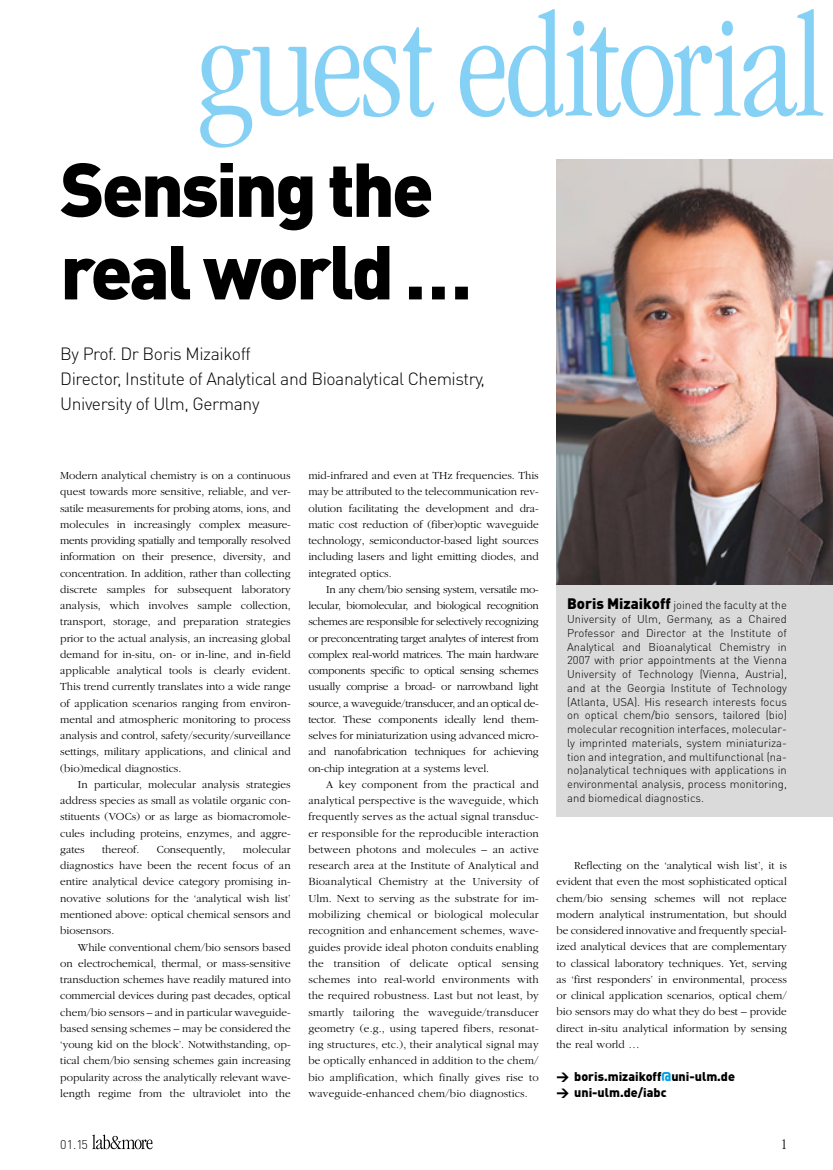
<style>
.page{position:relative;width:833px;height:1170px;background:#fff}
.page>*{position:absolute;margin:0;border:0;box-sizing:border-box;transform-origin:0 0}
.t1{font:300 condensed 150px "Garamond";letter-spacing:-.015em;color:#85d1f5}
.t2{font:900 75px/82.5px "DIN Pro";letter-spacing:-.04em;color:#000}
.t3{font:300 17.5px/25px "DIN Pro";letter-spacing:-.025em;color:#000}
.t4{font:300 condensed 15px "Garamond";color:#000}
.t5{font:900 12.5px/16.2px "DIN Pro";color:#000}
.t6{font:300 12.5px "DIN";color:#000}
.t7{font:300 11.25px/16.2px "Garamond";color:#000;text-align:justify}
.t8{font:300 11.25px/13.8px "DIN Pro";color:#000;text-align:justify}
.s1{font-family:"DIN";font-weight:900;font-size:15px}
.s2{font-family:"DIN"}
.s3{color:#009ee3}
</style>
<div class="page">
<svg style="left:92px;top:1134px;width:60px;height:15px"></svg>
<img style="left:556px;top:159px;width:277px;height:426px">
<div style="left:556px;top:585px;width:277px;height:231px;background:#dadada"></div>
<h1 class="t1" style="left:194px;top:-13px;width:633px">guest editorial</h1>
<h2 class="t2" style="left:60px;top:145px;width:413px">Sensing the real world …</h2>
<h3 class="t3" style="left:60px;top:340px;width:426px">By Prof. Dr Boris Mizaikoff<br>Director, Institute of Analytical and Bioanalytical Chemistry,<br>University of Ulm, Germany</h3>
<p class="t7" style="left:60px;top:467px;width:232px">Modern analytical chemistry is on a continuous quest towards more sensitive, reliable, and ver&shy;satile measurements for probing atoms, ions, and molecules in increasingly complex measure&shy;ments providing spatially and temporally resolved information on their presence, diversity, and concentration. In addition, rather than collec ting discrete samples for subsequent laboratory analysis, which involves sample collection, transport, storage, and preparation strategies prior to the actual analysis, an increasing global demand for in-situ, on- or in-line, and in-field applicable analytical tools is clearly evident.<br>This trend currently translates into a wide range of application scenarios ranging from environ&shy;mental and atmospheric monitoring to process analysis and control, safety/security/surveillance settings, military applications, and clinical and (bio)medical diagnostics.</p>
<p class="t7" style="left:60px;top:776px;width:232px;text-indent:18px">In particular, molecular analysis strategies address species as small as volatile organic con&shy;stituents (VOCs) or as large as biomacromole&shy;cules including proteins, enzymes, and aggre&shy;gates</p>
<p class="t7" style="left:60px;top:841px;width:232px;text-indent:183px">molecular diagnostics have been the recent focus of an entire analytical device category promising in&shy;novative solutions for the ‘analytical wish list’ mentioned above: optical chemical sensors and biosensors.</p>
<p class="t7" style="left:60px;top:938px;width:232px;text-indent:18px">While conventional chem/bio sensors based on electrochemical, thermal, or mass-sensitive transduction schemes have readily matured into commercial devices during past decades, optical chem/bio sensors – and in particular waveguide&shy;based sensing schemes – may be considered the ‘young kid on the block’. Notwithstanding, op&shy;tical chem/bio sensing schemes gain increasing popularity across the analytically relevant wave&shy;length regime from the ultraviolet into the</p>
<p class="t7" style="left:102px;top:841px;width:39px">thereof.</p>
<p class="t7" style="left:157px;top:841px;width:70px">Consequently,</p>
<p class="t7" style="left:308px;top:467px;width:232px">mid-infrared and even at THz frequencies. This may be attributed to the telecommunication rev&shy;olution facilitating the development and dra&shy;matic cost reduction of (fiber)optic waveguide technology, semiconductor-based light sources including lasers and light emitting diodes, and integrated optics.</p>
<p class="t7" style="left:308px;top:581px;width:232px;text-indent:18px">In any chem/bio sensing system, versatile mo&shy;lecular, biomolecular, and biological recognition schemes are responsible for selectively recognizing or preconcentrating target analytes of interest from complex real-world matrices. The main hardware components specific to optical sensing schemes usually comprise a broad- or narrowband light source, a waveguide/transducer, and an optical de&shy;tector. These components ideally lend them&shy;selves for miniaturization using advanced micro&shy;and nanofabrication techniques for achieving on-chip integration at a systems level.</p>
<p class="t7" style="left:308px;top:776px;width:232px;text-indent:18px">A key component from the practical and analytical perspective is the waveguide, which frequently serves as the actual signal transduc&shy;er responsible for the reproducible interaction between photons and molecules – an active research area at the Institute of Analytical and Bioanalytical Chemistry at the University of Ulm. Next to serving as the substrate for im&shy;mobilizing chemical or biological molecular recognition and enhancement schemes, wave&shy;guides provide ideal photon conduits enabling the transition of delicate optical sensing schemes into real-world environments with the required robustness. Last but not least, by smartly tailoring the waveguide/transducer geometry (e.g., using tapered fibers, resonat&shy;ing structures, etc.), their analytical signal may be optically enhanced in addition to the chem/ bio amplification, which finally gives rise to waveguide-enhanced chem/bio diagnostics.</p>
<p class="t8" style="left:567px;top:598px;width:221px"><span class="s1">Boris Mizaikoff</span> joined the faculty at the University of Ulm, Germany, as a Chaired Professor and Director at the Institute of Analy tical and Bioanalytical Chemistry in 2007 with prior appointments at the Vienna University of Technology (Vienna, Austria), and at the Georgia Institute of Technology (Atlanta, USA). His research interests focus on optical chem/bio sensors, tailored (bio) molecular recognition interfaces, molecular&shy;ly imprinted materials, system miniaturiza&shy;tion and integration, and multifunctional (na&shy;no)analytical techniques with applications in environmental analysis, process monitoring, and biomedical diagnostics.</p>
<p class="t7" style="left:556px;top:857px;width:232px;text-indent:18px">Reflecting on the ‘analytical wish list’, it is evident that even the most sophisticated optical chem/bio sensing schemes will not replace modern analytical instrumentation, but should be considered innovative and frequently special&shy;ized analytical devices that are complementary to classical laboratory techniques. Yet, serving as ‘first responders’ in environmental, process or clinical application scenarios, optical chem/ bio sensors may do what they do best – provide direct in-situ analytical information by sensing the real world …</p>
<p class="t5" style="left:556px;top:1067px;width:180px"><span class="s2">&gt;</span> boris.mizaikoff<span class="s3">@</span>uni-ulm.de <span class="s2">&gt;</span> uni-ulm.de/iabc</p>
<p class="t6" style="left:60px;top:1136px;width:29px">01.15</p>
<h3 class="t4" style="left:781px;top:1136px;width:7px">1</h3>
</div>
